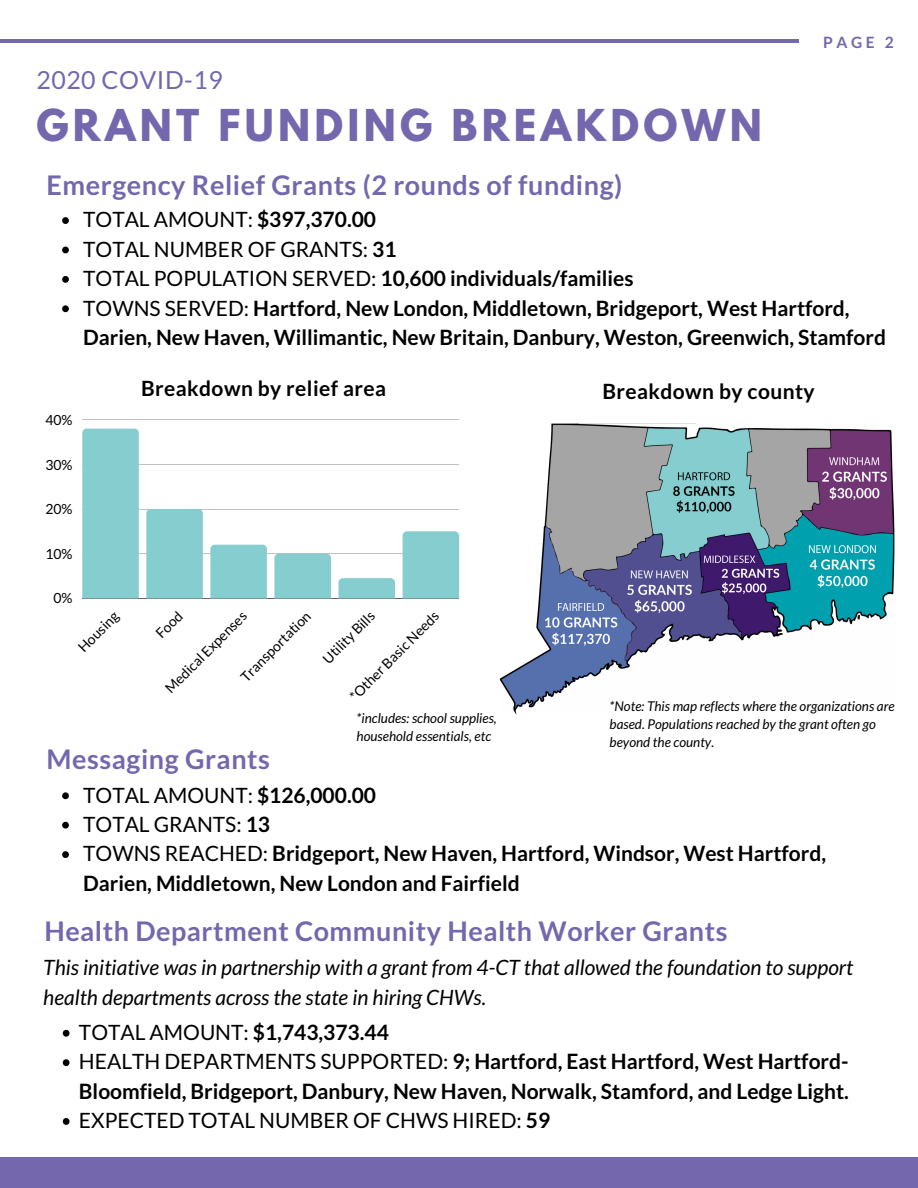
<style>
.page{position:relative;width:918px;height:1188px;background:#fff}
.page>*{position:absolute;margin:0;border:0;box-sizing:border-box;transform-origin:0 0}
.t1{font:700 38.85px "League Spartan";letter-spacing:.11em;color:#7467ad}
.t2{font:700 27px "Lato";letter-spacing:.02em;color:#7467ad}
.t3{font:24.9px "Lato";letter-spacing:.02em;color:#7467ad}
.t4{font:700 21.15px/29.4px "Lato";color:#000}
.t5{font:italic 21.15px/29.4px "Lato";color:#000}
.t6{font:700 21px "Lato";letter-spacing:.02em;color:#000}
.t7{font:700 15.6px "Lato";color:#7467ad}
.t8{font:13.95px "Lato";color:#000}
.t9{font:italic 13.5px/18px "Lato";color:#000}
.s1{font-weight:400}
</style>
<div class="page">
<div style="left:0;top:1158px;width:918px;height:30px;background:#7467ad"></div>
<img style="left:499px;top:423px;width:396px;height:292px">
<svg style="left:62px;top:217px;width:7px;height:7px"></svg>
<svg style="left:62px;top:247px;width:7px;height:6px"></svg>
<svg style="left:62px;top:276px;width:7px;height:7px"></svg>
<svg style="left:62px;top:305px;width:7px;height:7px"></svg>
<svg style="left:63px;top:1030px;width:7px;height:7px"></svg>
<svg style="left:63px;top:1059px;width:7px;height:7px"></svg>
<svg style="left:63px;top:1118px;width:7px;height:7px"></svg>
<svg style="left:62px;top:792px;width:7px;height:7px"></svg>
<svg style="left:62px;top:822px;width:7px;height:7px"></svg>
<svg style="left:62px;top:851px;width:7px;height:7px"></svg>
<hr style="left:82px;top:420px;width:377px;height:1px;background:#000">
<hr style="left:82px;top:464px;width:377px;height:1px;background:#000">
<hr style="left:82px;top:509px;width:377px;height:1px;background:#000">
<hr style="left:82px;top:554px;width:377px;height:1px;background:#000">
<hr style="left:82px;top:598px;width:377px;height:1px;background:#000">
<div style="left:82px;top:429px;width:57px;height:169px;background:#85cdce"></div>
<div style="left:146px;top:509px;width:57px;height:89px;background:#85cdce"></div>
<div style="left:210px;top:545px;width:57px;height:53px;background:#85cdce"></div>
<div style="left:274px;top:554px;width:57px;height:44px;background:#85cdce"></div>
<svg style="left:338px;top:578px;width:57px;height:20px"></svg>
<div style="left:403px;top:531px;width:56px;height:67px;background:#85cdce"></div>
<hr style="left:0;top:40px;width:798px;height:3px;background:#7467ad">
<p class="t3" style="left:37px;top:64px;width:188px">2020 COVID-19</p>
<h1 class="t1" style="left:36px;top:106px;width:727px">GRANT FUNDING BREAKDOWN</h1>
<p class="t2" style="left:47px;top:168px;width:577px">Emergency Relief Grants (2 rounds of funding)</p>
<p class="t7" style="left:823px;top:32px;width:72px">PAGE 2</p>
<p class="t4" style="left:83px;top:204px;width:804px"><span class="s1">TOTAL AMOUNT:</span> $397,370.00<br><span class="s1">TOTAL NUMBER OF GRANTS:</span> 31<br><span class="s1">TOTAL POPULATION SERVED:</span> 10,600 individuals/families<br><span class="s1">TOWNS SERVED:</span> Hartford, New London, Middletown, Bridgeport, West Hartford, Darien, New Haven, Willimantic, New Britain, Danbury, Weston, Greenwich, Stamford</p>
<p class="t8" style="left:45px;top:411px;width:29px">40%</p>
<p class="t8" style="left:45px;top:456px;width:29px">30%</p>
<p class="t8" style="left:45px;top:500px;width:29px">20%</p>
<p class="t8" style="left:45px;top:545px;width:29px">10%</p>
<p class="t8" style="left:54px;top:590px;width:21px">0%</p>
<p class="t6" style="left:141px;top:375px;width:246px">Breakdown by relief area</p>
<p class="t8" style="left:74px;top:643px;width:52px;rotate:-45deg">Housing</p>
<p class="t8" style="left:152px;top:630px;width:33px;rotate:-45deg">Food</p>
<p class="t8" style="left:346px;top:692px;width:121px;rotate:-45deg">*Other Basic Needs</p>
<p class="t8" style="left:161px;top:684px;width:110px;rotate:-45deg">Medical Expenses</p>
<p class="t8" style="left:237px;top:673px;width:94px;rotate:-45deg">Transportation</p>
<p class="t8" style="left:319px;top:655px;width:69px;rotate:-45deg">Utility Bil s</p>
<p class="t6" style="left:602px;top:379px;width:214px">Breakdown by county</p>
<p class="t9" style="left:610px;top:697px;width:287px">*Note: This map reflects where the organizations are based. Populations reached by the grant often go beyond the county.</p>
<p class="t9" style="left:357px;top:709px;width:142px">*includes: school supplies, household essentials, etc</p>
<p class="t2" style="left:47px;top:743px;width:225px">Messaging Grants</p>
<p class="t4" style="left:83px;top:780px;width:744px"><span class="s1">TOTAL AMOUNT:</span> $126,000.00<br><span class="s1">TOTAL GRANTS:</span> 13<br><span class="s1">TOWNS REACHED:</span> Bridgeport, New Haven, Hartford, Windsor, West Hartford, Darien, Middletown, New London and Fairfield</p>
<p class="t2" style="left:44px;top:915px;width:685px">Health Department Community Health Worker Grants</p>
<p class="t5" style="left:43px;top:952px;width:812px">This initiative was in partnership with a grant from 4-CT that allowed the foundation to support health departments across the state in hiring CHWs.</p>
<p class="t4" style="left:79px;top:1017px;width:771px"><span class="s1">TOTAL AMOUNT:</span> $1,743,373.44<br><span class="s1">HEALTH DEPARTMENTS SUPPORTED:</span> 9; Hartford, East Hartford, West Hartford-Bloomfield, Bridgeport, Danbury, New Haven, Norwalk, Stamford, and Ledge Light.<br><span class="s1">EXPECTED TOTAL NUMBER OF CHWS HIRED:</span> 59</p>
</div>
